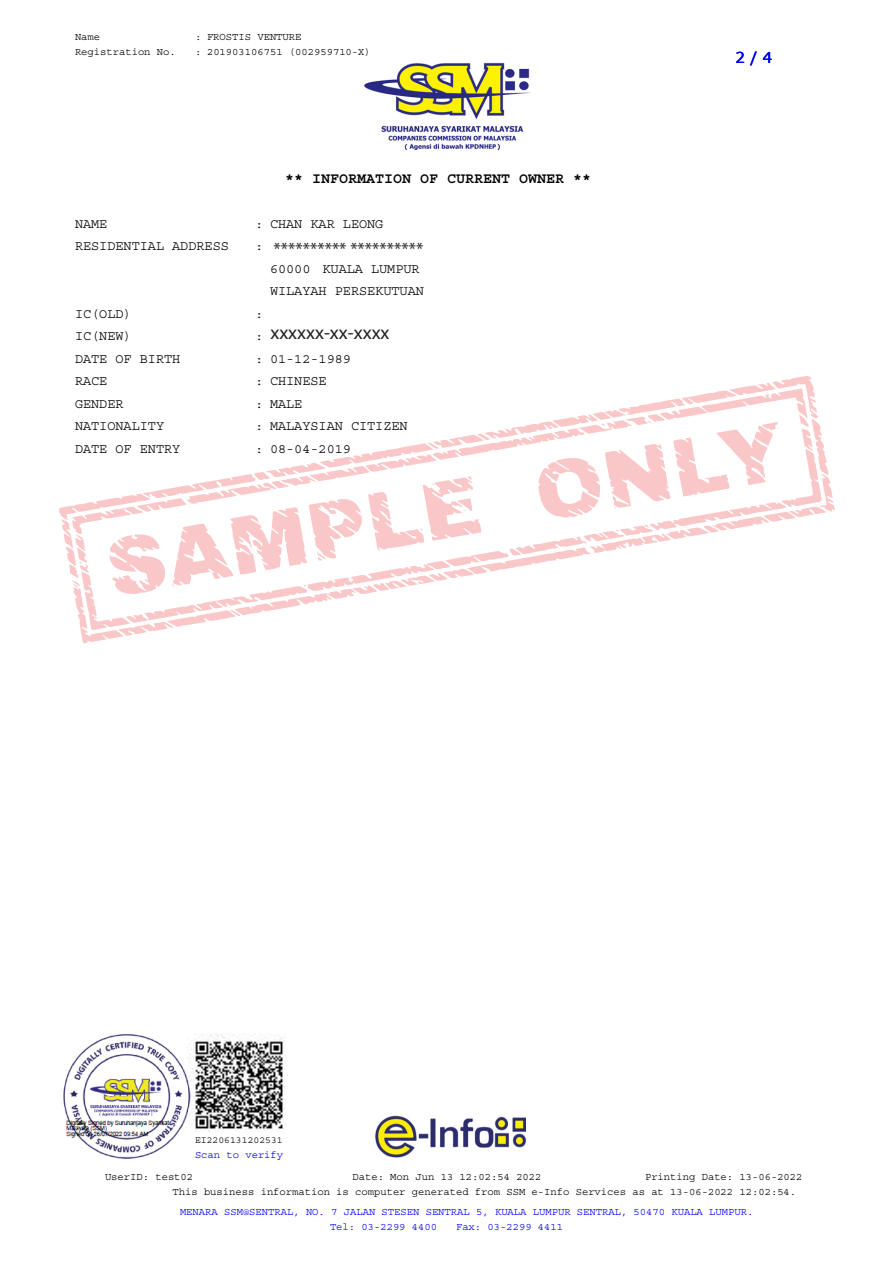
<style>
.page{position:relative;width:893px;height:1263px;background:#fff}
.page>*{position:absolute;margin:0;border:0;box-sizing:border-box;transform-origin:0 0}
.t1{font:19.35px "Myriad Pro";color:#231f20}
.t2{font:18px "Myriad Pro";color:#231f20}
.t3{font:700 15px "Courier Std";color:#000}
.t4{font:15px "Verdana";color:#00f}
.t5{font:13.5px/22.5px "Courier Std";color:#000}
.t6{font:10.5px/15px "Courier Std";color:#000}
.t7{font:10.5px/15px "Courier Std";color:#00f}
.t8{font:9.75px "Courier Std";color:#000}
</style>
<div class="page">
<img style="left:364px;top:62px;width:167px;height:88px">
<img style="left:375px;top:1116px;width:150px;height:42px">
<img style="left:193px;top:1033px;width:93px;height:99px">
<svg style="left:59px;top:376px;width:776px;height:267px"></svg>
<img style="left:63px;top:1034px;width:130px;height:125px">
<p class="t6" style="left:75px;top:30px;width:27px">Name</p>
<p class="t6" style="left:195px;top:30px;width:108px">: FROSTIS VENTURE</p>
<p class="t6" style="left:75px;top:45px;width:102px">Registration No.</p>
<p class="t6" style="left:195px;top:45px;width:177px">: 201903106751 (002959710-X)</p>
<p class="t3" style="left:285px;top:170px;width:308px">** INFORMATION OF CURRENT OWNER **</p>
<p class="t5" style="left:75px;top:212px;width:34px">NAME</p>
<p class="t5" style="left:255px;top:212px;width:130px">: CHAN KAR LEONG</p>
<p class="t5" style="left:75px;top:235px;width:155px">RESIDENTIAL ADDRESS</p>
<p class="t5" style="left:270px;top:235px;width:228px;text-indent:-15px">: 1, LORONG ABANG HAJI OPENG 4<br>60000 KUALA LUMPUR<br>WILAYAH PERSEKUTUAN</p>
<p class="t5" style="left:75px;top:303px;width:58px">IC(OLD)</p>
<p class="t5" style="left:255px;top:303px;width:10px">:</p>
<p class="t5" style="left:75px;top:325px;width:58px">IC(NEW)</p>
<p class="t5" style="left:255px;top:325px;width:114px">: 891201146455</p>
<p class="t5" style="left:75px;top:348px;width:107px">DATE OF BIRTH</p>
<p class="t5" style="left:255px;top:348px;width:97px">: 01-12-1989</p>
<p class="t5" style="left:75px;top:370px;width:34px">RACE</p>
<p class="t5" style="left:255px;top:370px;width:73px">: CHINESE</p>
<p class="t5" style="left:75px;top:393px;width:50px">GENDER</p>
<p class="t5" style="left:255px;top:393px;width:49px">: MALE</p>
<p class="t5" style="left:75px;top:415px;width:91px">NATIONALITY</p>
<p class="t5" style="left:255px;top:415px;width:154px">: MALAYSIAN CITIZEN</p>
<p class="t5" style="left:75px;top:438px;width:107px">DATE OF ENTRY</p>
<p class="t5" style="left:255px;top:438px;width:97px">: 08-04-2019</p>
<h2 class="t2" style="left:274px;top:238px;width:151px">********** **********</h2>
<h1 class="t1" style="left:270px;top:321px;width:121px">xxxxxx-xx-xxxx</h1>
<p class="t4" style="left:735px;top:48px;width:38px">2 / 4</p>
<p class="t8" style="left:195px;top:1134px;width:89px">EI2206131202531</p>
<p class="t7" style="left:195px;top:1147px;width:90px">Scan to verify</p>
<p class="t6" style="left:172px;top:1170px;width:632px;text-indent:472px">Printing Date: 13-06-2022<br>This business information is computer generated from SSM e-Info Services as at 13-06-2022 12:02:54.</p>
<p class="t7" style="left:330px;top:1204px;width:425px;text-indent:-150px">MENARA SSM@SENTRAL, NO. 7 JALAN STESEN SENTRAL 5, KUALA LUMPUR SENTRAL, 50470 KUALA LUMPUR.<br>Tel: 03-2299 4400</p>
<p class="t6" style="left:105px;top:1170px;width:90px">UserID: test02</p>
<p class="t6" style="left:352px;top:1170px;width:191px">Date: Mon Jun 13 12:02:54 2022</p>
<p class="t7" style="left:456px;top:1219px;width:109px">Fax: 03-2299 4411</p>
</div>
